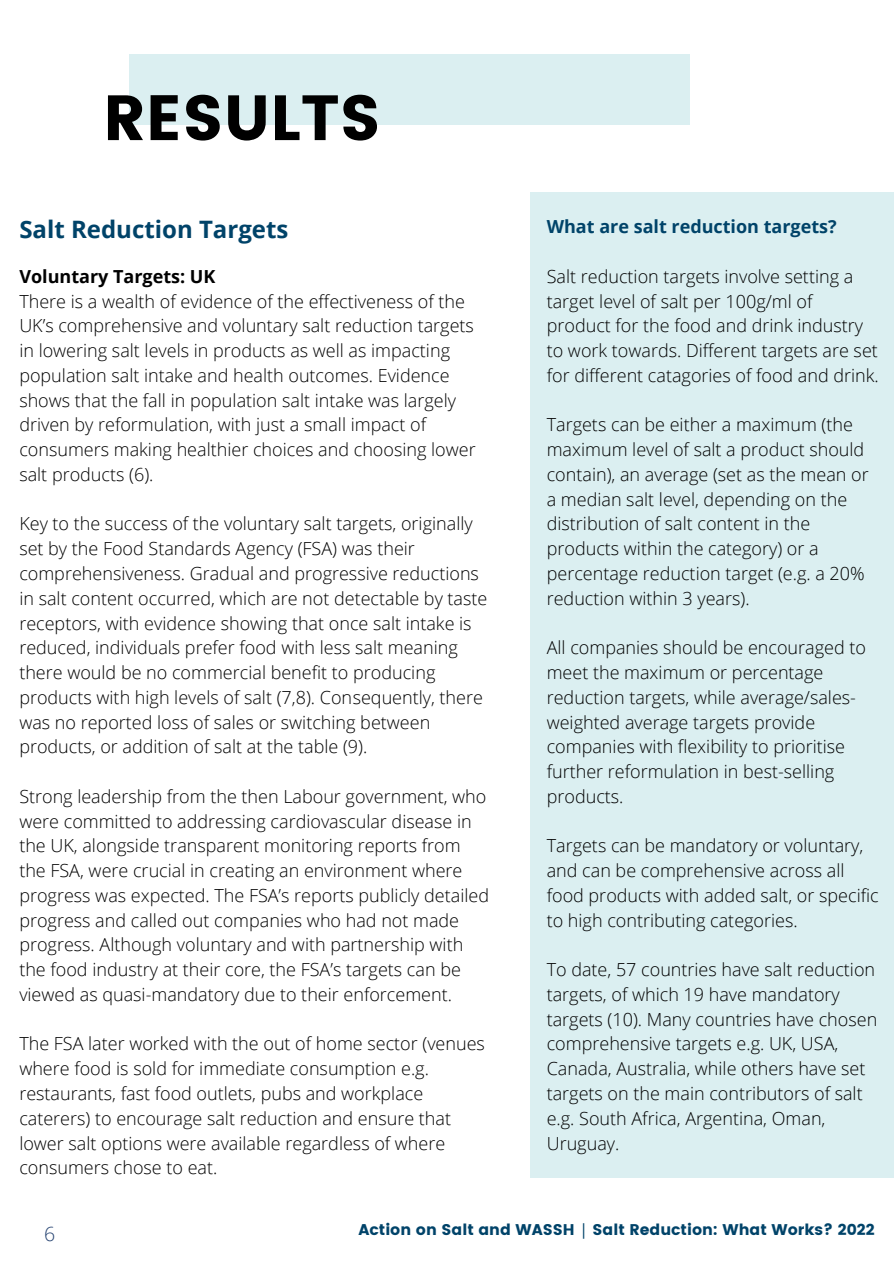
<style>
.page{position:relative;width:894px;height:1264px;background:#fff}
.page>*{position:absolute;margin:0;border:0;box-sizing:border-box;transform-origin:0 0}
.t1{font:63.75px "Poppins";color:#000}
.t2{font:700 24px "Open Sans";color:#004369}
.t3{font:300 19.5px "Open Sans";color:#274472}
.t4{font:300 18px/24.8px "Open Sans";color:#000}
.t5{font:700 18px "Open Sans";color:#004369}
.t6{font:15.45px "Poppins";color:#004369}
.s1{font-weight:700}
.s2{font-family:"Noto Sans Hebrew"}
</style>
<div class="page">
<div style="left:129px;top:54px;width:560px;height:70px;background:#dbeff1"></div>
<div style="left:530px;top:192px;width:363px;height:986px;background:#dbeff1"></div>
<h1 class="t1" style="left:103px;top:81px;width:279px">RESULTS</h1>
<h3 class="t2" style="left:19px;top:213px;width:270px">Salt Reduction Targets</h3>
<h4 class="t4" style="left:19px;top:263px;width:457px"><span class="s1">Voluntary Targets: UK<br></span>There is a wealth of evidence of the effectiveness of the UK’s comprehensive and voluntary salt reduction targets in lowering salt levels in products as well as impacting population salt intake and health outcomes. Evidence shows that the fall in population salt intake was largely driven by reformulation, with just a small impact of consumers making healthier choices and choosing lower salt products (6).</h4>
<h4 class="t4" style="left:19px;top:511px;width:469px">Key to the success of the voluntary salt targets, originally set by the Food Standards Agency (FSA) was their comprehensiveness. Gradual and progressive reductions in salt content occurred, which are not detectable by taste receptors, with evidence showing that once salt intake is reduced, individuals prefer food with less salt meaning there would be no commercial benefit to producing products with high levels of salt (7,8). Consequently, there was no reported loss of sales or switching between products, or addition of salt at the table (9).</h4>
<h4 class="t4" style="left:19px;top:783px;width:471px">Strong leadership from the then Labour government, who were committed to addressing cardiovascular disease in the UK, alongside transparent monitoring reports from the FSA, were crucial in creating an environment where progress was expected. The FSA’s reports publicly detailed progress and called out companies who had not made progress. Although voluntary and with partnership with the food industry at their core, the FSA’s targets can be viewed as quasi-mandatory due to their enforcement.</h4>
<h4 class="t4" style="left:19px;top:1031px;width:467px">The FSA later worked with the out of home sector (venues where food is sold for immediate consumption e.g. restaurants, fast food outlets, pubs and workplace caterers) to encourage salt reduction and ensure that lower salt options were available regardless of where consumers chose to eat.</h4>
<h4 class="t5" style="left:546px;top:214px;width:291px">What are salt reduction targets?</h4>
<h2 class="t4" style="left:546px;top:263px;width:333px">Salt reduction targets involve setting a target level of salt per 100g/ml of product for the food and drink industry to work towards. Different targets are set for different catagories of food and drink.</h2>
<h4 class="t4" style="left:546px;top:412px;width:323px">Targets can be either a maximum (the maximum level of salt a product should contain), an average (set as the mean or a median salt level, depending on the distribution of salt content in the products within the category) or a percentage reduction target (e.g. a 20% reduction within 3 years).</h4>
<h4 class="t4" style="left:546px;top:635px;width:320px">All companies should be encouraged to meet the maximum or percentage reduction targets, while average/sales&shy;weighted average targets provide companies with flexibility to prioritise further reformulation in best-selling products.</h4>
<h4 class="t4" style="left:546px;top:833px;width:333px">Targets can be mandatory or voluntary, and can be comprehensive across all food products with added salt, or specific to high contributing categories.</h4>
<h4 class="t4" style="left:546px;top:956px;width:332px">To date, 57 countries have salt reduction targets, of which 19 have mandatory targets (10). Many countries have chosen comprehensive targets e.g. UK, USA, Canada, Australia, while others have set targets on the main contributors of salt e.g. South Africa, Argentina, Oman, Uruguay.</h4>
<p class="t3" style="left:44px;top:1220px;width:13px">6</p>
<p class="t6" style="left:358px;top:1220px;width:517px">Action on Salt and WASSH <span class="s2">׀</span> Salt Reduction: What Works? 2022</p>
</div>
